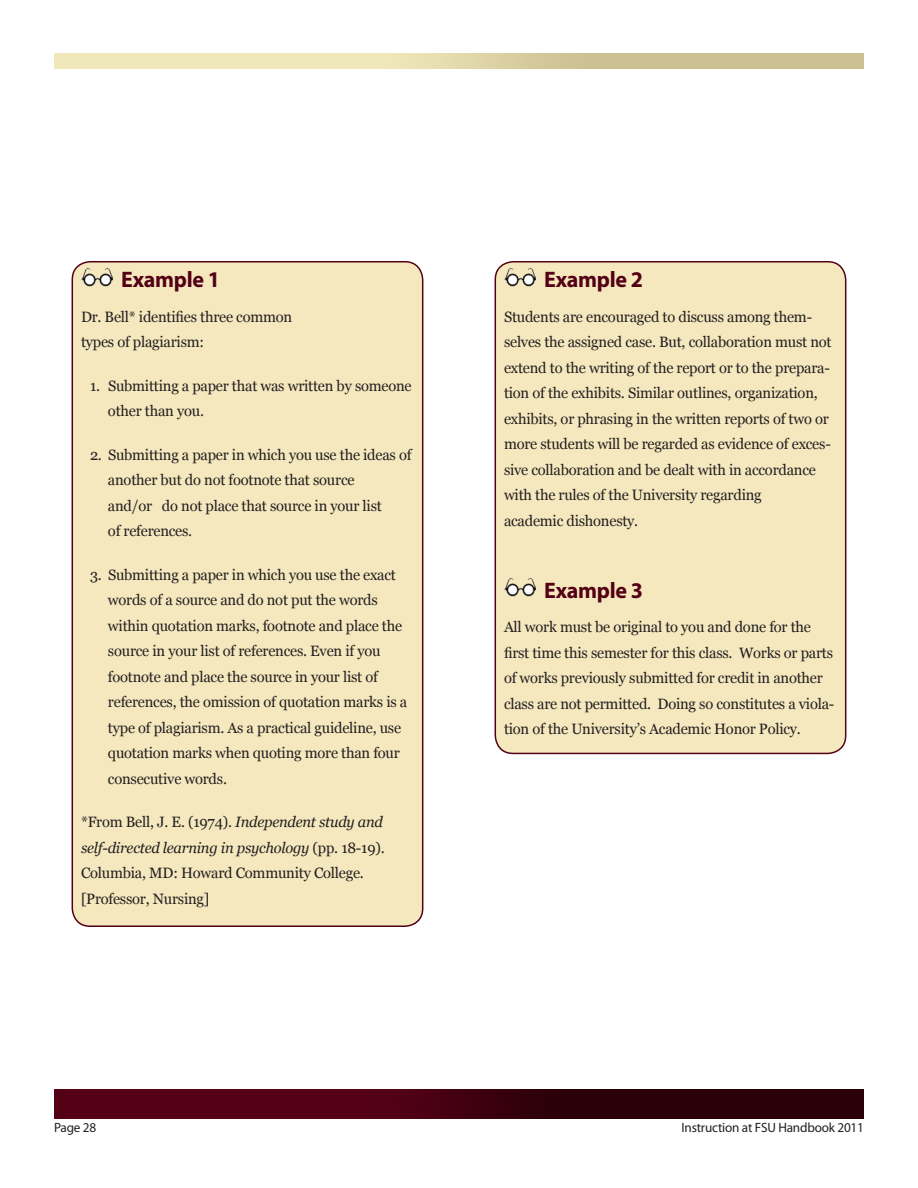
<style>
.page{position:relative;width:918px;height:1188px;background:#fff}
.page>*{position:absolute;margin:0;border:0;box-sizing:border-box;transform-origin:0 0}
.header_related_chapt{font:700 22.5px "Myriad Pro";letter-spacing:-.015em;color:#540115}
.chapter_reference{font:15px/25.5px "Georgia";letter-spacing:-.015em;color:#231f20}
.chapter_ref_numbered{font:15px/25.5px "Georgia";letter-spacing:-.015em;color:#231f20}
.t1{font:13.5px "Myriad Pro";letter-spacing:-.015em;color:#231f20}
.s1{font-style:italic}
</style>
<div class="page">
<img style="left:54px;top:1090px;width:810px;height:29px">
<div style="left:495px;top:262px;width:351px;height:491px;background:#f5e8be;border-radius:18px"></div>
<div style="left:495px;top:261px;width:351px;height:493px;border:2px solid #540115;border-radius:18px"></div>
<div style="left:72px;top:262px;width:351px;height:664px;background:#f5e8be;border-radius:18px"></div>
<div style="left:72px;top:261px;width:351px;height:666px;border:2px solid #540115;border-radius:18px"></div>
<img style="left:81px;top:261px;width:32px;height:26px">
<img style="left:504px;top:261px;width:32px;height:26px">
<img style="left:504px;top:578px;width:32px;height:19px">
<p class="header_related_chapt" style="left:121px;top:265px;width:100px">Example 1</p>
<p class="chapter_reference" style="left:81px;top:304px;width:213px">Dr. Bell* identifies three common types of plagiarism:</p>
<p class="chapter_ref_numbered" style="left:108px;top:373px;width:305px;text-indent:-18px">1. Submitting a paper that was written by someone other than you.</p>
<p class="chapter_ref_numbered" style="left:108px;top:442px;width:305px;text-indent:-18px">2. Submitting a paper in which you use the ideas of another but do not footnote that source<br>and/or do not place that source in your list<br>of references.</p>
<p class="chapter_ref_numbered" style="left:108px;top:562px;width:301px;text-indent:-18px">3. Submitting a paper in which you use the exact words of a source and do not put the words within quotation marks, footnote and place the source in your list of references. Even if you footnote and place the source in your list of references, the omission of quotation marks is a type of plagiarism. As a practical guideline, use quotation marks when quoting more than four consecutive words.</p>
<p class="chapter_reference" style="left:81px;top:809px;width:305px">*From Bell, J. E. (1974). <span class="s1">Independent study and self-directed learning in psychology</span> (pp. 18-19).<br>Columbia, MD: Howard Community College. [Professor, Nursing]</p>
<p class="header_related_chapt" style="left:544px;top:265px;width:100px">Example 2</p>
<p class="chapter_reference" style="left:504px;top:304px;width:329px">Students are encouraged to discuss among them&shy;selves the assigned case. But, collaboration must not extend to the writing of the report or to the prepara&shy;tion of the exhibits. Similar outlines, organization, exhibits, or phrasing in the written reports of two or more students will be regarded as evidence of exces&shy;sive collaboration and be dealt with in accordance with the rules of the University regarding<br>academic dishonesty.</p>
<p class="header_related_chapt" style="left:544px;top:575px;width:100px">Example 3</p>
<p class="chapter_reference" style="left:504px;top:614px;width:332px">All work must be original to you and done for the first time this semester for this class. Works or parts of works previously submitted for credit in another class are not permitted. Doing so constitutes a viola&shy;tion of the University’s Academic Honor Policy.</p>
<p class="t1" style="left:54px;top:1119px;width:44px">Page 28</p>
<p class="t1" style="left:681px;top:1119px;width:184px">Instruction at FSU Handbook 2011</p>
</div>
